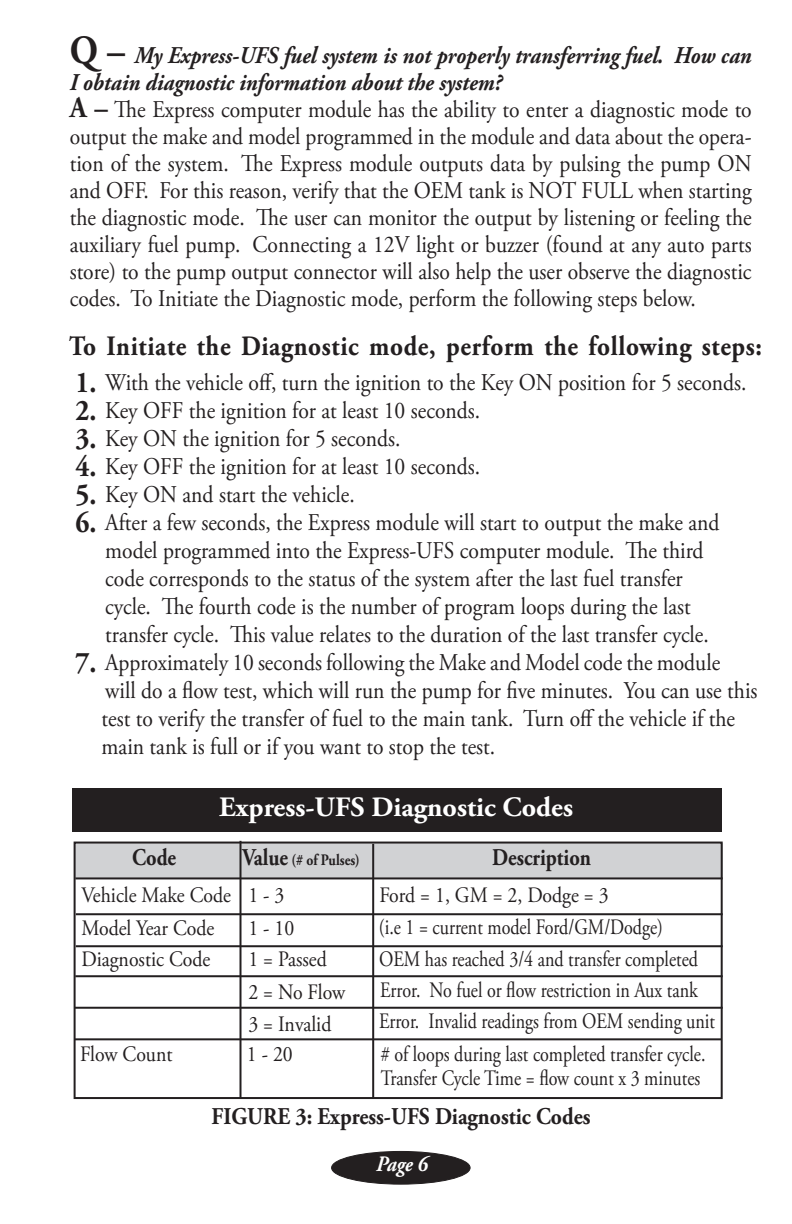
<style>
.page{position:relative;width:792px;height:1224px;background:#fff}
.page>*{position:absolute;margin:0;border:0;box-sizing:border-box;transform-origin:0 0}
.t1{font:700 30px/28px "Adobe Garamond Pro";color:#231f20;text-align:justify;scale:.9 1}
.t2{font:700 28px "Adobe Garamond Pro";letter-spacing:.025em;color:#231f20;scale:.9 1}
.t3{font:700 28px "Adobe Garamond Pro";color:#fff}
.t4{font:24px/28px "Adobe Garamond Pro";color:#231f20;scale:.9 1}
.t5{font:700 24px "Adobe Garamond Pro";color:#231f20;scale:.9 1}
.t6{font:700 24px "Adobe Garamond Pro";color:#231f20;scale:.85 1}
.t7{font:22px/30.4px "Adobe Garamond Pro";color:#231f20;scale:.82 1}
.t8{font:22px/32px "Adobe Garamond Pro";color:#231f20;scale:.9 1}
.t9{font:italic 700 22px "Adobe Garamond Pro";color:#fff;scale:.9 1}
.t10{font:700 16px "Adobe Garamond Pro";color:#231f20;scale:.85 1}
.s1{font-weight:700;font-size:40px}
.s2{font-weight:700;font-style:italic}
.s3{font-weight:700;font-size:30px}
.s4{font-size:24px}
</style>
<div class="page">
<div style="left:332px;top:1151px;width:138px;height:33px;background:#231f20;border-radius:50%"></div>
<div style="left:331px;top:1151px;width:140px;height:34px;border:1px solid #231f20;border-radius:50%"></div>
<div style="left:73px;top:789px;width:649px;height:43px;background:#231f20"></div>
<div style="left:75px;top:843px;width:648px;height:35px;background:#d1d2d4"></div>
<div style="left:74px;top:842px;width:649px;height:257px;border:2px solid #231f20"></div>
<hr style="left:75px;top:877px;width:648px;height:2px;background:#231f20">
<hr style="left:240px;top:841px;width:2px;height:257px;background:#231f20">
<hr style="left:372px;top:844px;width:2px;height:254px;background:#231f20">
<hr style="left:76px;top:913px;width:647px;height:2px;background:#231f20">
<hr style="left:76px;top:945px;width:647px;height:2px;background:#231f20">
<hr style="left:75px;top:975px;width:648px;height:2px;background:#231f20">
<hr style="left:74px;top:1007px;width:649px;height:2px;background:#231f20">
<hr style="left:75px;top:1038px;width:646px;height:2px;background:#231f20">
<p class="t4" style="left:70px;top:43px;width:759px;line-height:27px"><span class="s1">Q –</span> <span class="s2">My Express-UFS fuel system is not properly transferring fuel. How can I obtain diagnostic information about the system?<br></span><span class="s3">A –</span> The Express computer module has the ability to enter a diagnostic mode to output the make and model programmed in the module and data about the opera&shy;tion of the system. The Express module outputs data by pulsing the pump ON and OFF. For this reason, verify that the OEM tank is NOT FULL when starting the diagnostic mode. The user can monitor the output by listening or feeling the auxiliary fuel pump. Connecting a 12V light or buzzer (found at any auto parts store) to the pump output connector will also help the user observe the diagnostic codes. To Initiate the Diagnostic mode, perform the following steps below.</p>
<p class="t2" style="left:69px;top:330px;width:771px">To Initiate the Diagnostic mode, perform the following steps:</p>
<p class="t4" style="left:102px;top:369px;width:730px">With the vehicle off, turn the ignition to the Key ON position for 5 seconds.<br>Key OFF the ignition for at least 10 seconds.<br>Key ON the ignition for 5 seconds.<br>Key OFF the ignition for at least 10 seconds.<br>Key ON and start the vehicle.<br>After a few seconds, the Express module will start to output the make and model programmed into the Express-UFS computer module. The third<br>code corresponds to the status of the system after the last fuel transfer<br>cycle. The fourth code is the number of program loops during the last<br>transfer cycle. This value relates to the duration of the last transfer cycle.<br>Approximately 10 seconds following the Make and Model code the module<br>will do a flow test, which will run the pump for five minutes. You can use this test to verify the transfer of fuel to the main tank. Turn off the vehicle if the main tank is full or if you want to stop the test.</p>
<p class="t1" style="left:75px;top:369px;width:25px">1.<br>2.<br>3.<br>4.<br>5.<br>6.</p>
<p class="t1" style="left:75px;top:649px;width:25px">7.</p>
<p class="t3" style="left:219px;top:791px;width:355px">Express-UFS Diagnostic Codes</p>
<p class="t6" style="left:132px;top:843px;width:53px">Code</p>
<p class="t10" style="left:243px;top:851px;width:140px"><span class="s4">Value</span> (# of Pulses)</p>
<p class="t6" style="left:492px;top:843px;width:118px">Description</p>
<p class="t8" style="left:82px;top:880px;width:227px">Vehicle Make Code 1 - 3</p>
<p class="t8" style="left:379px;top:880px;width:256px">Ford = 1, GM = 2, Dodge = 3</p>
<p class="t8" style="left:82px;top:912px;width:149px">Model Year Code</p>
<p class="t8" style="left:248px;top:912px;width:53px">1 - 10</p>
<p class="t7" style="left:379px;top:913px;width:348px">(i.e 1 = current model Ford/GM/Dodge)</p>
<p class="t8" style="left:82px;top:944px;width:145px">Diagnostic Code</p>
<p class="t8" style="left:248px;top:944px;width:109px">1 = Passed<br>2 = No Flow<br>3 = Invalid</p>
<p class="t7" style="left:379px;top:945px;width:391px">OEM has reached 3/4 and transfer completed<br>Error. No fuel or flow restriction in Aux tank</p>
<p class="t7" style="left:379px;top:1007px;width:411px">Error. Invalid readings from OEM sending unit</p>
<p class="t7" style="left:381px;top:1043px;width:398px;line-height:24px"># of loops during last completed transfer cycle.<br>Transfer Cycle Time = flow count x 3 minutes</p>
<p class="t5" style="left:212px;top:1102px;width:423px">FIGURE 3: Express-UFS Diagnostic Codes</p>
<p class="t8" style="left:80px;top:1039px;width:104px">Flow Count</p>
<p class="t8" style="left:247px;top:1039px;width:53px">1 - 20</p>
<p class="t9" style="left:376px;top:1151px;width:59px">Page 6</p>
</div>
